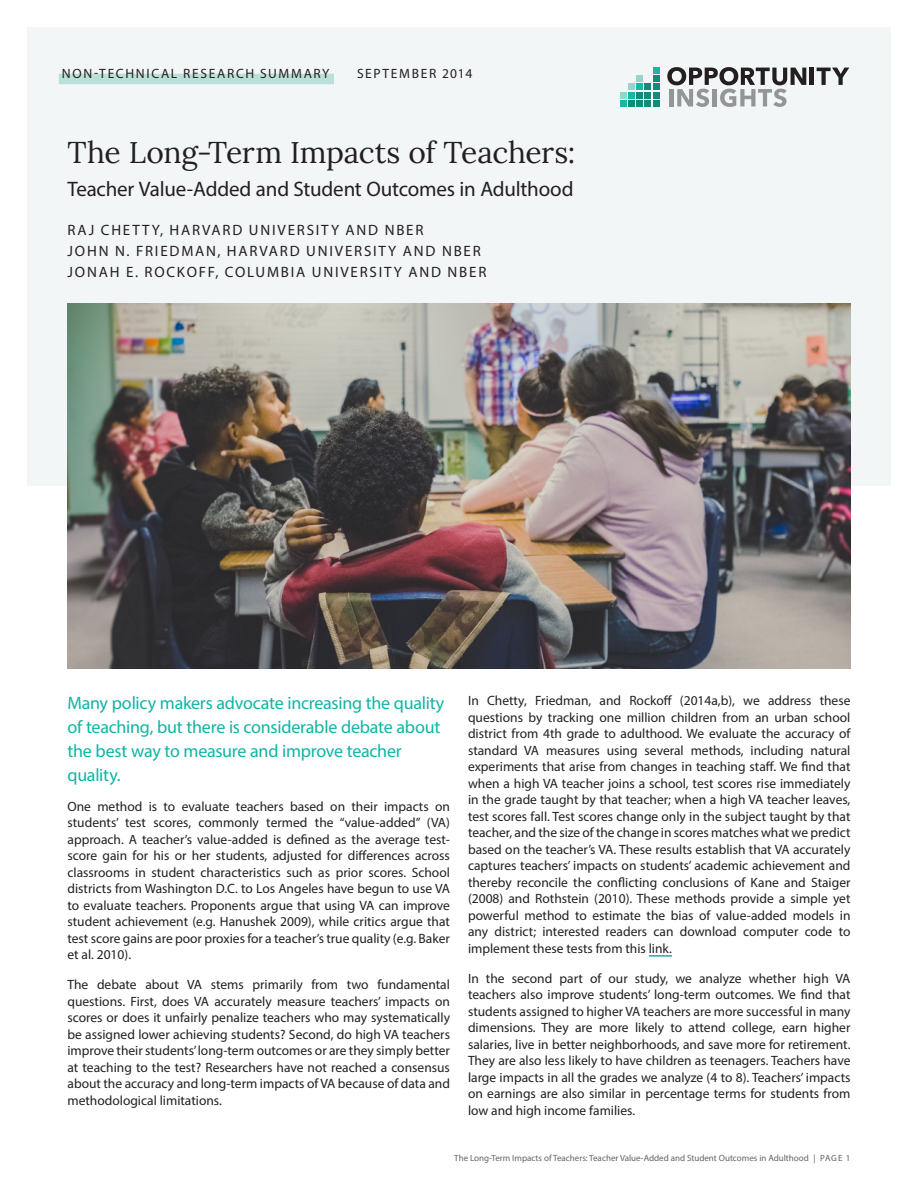
<style>
.page{position:relative;width:918px;height:1188px;background:#fff}
.page>*{position:absolute;margin:0;border:0;box-sizing:border-box;transform-origin:0 0}
.t1{font:30px "Lora";letter-spacing:-.015em;color:#231f20}
.Subtitle{font:21px "Myriad Pro";letter-spacing:-.01em;color:#231f20}
.Intro{font:18px/24px "Myriad Pro";letter-spacing:-.015em;color:#11b4a3}
.Author_Name_s{font:15px/21px "Myriad Pro";letter-spacing:.12em;color:#231f20}
.Body{font:13.5px/16.5px "Myriad Pro";color:#231f20;text-align:justify}
.Body-2{font:13.5px "Myriad Pro";letter-spacing:.125em;color:#231f20}
.Body-3{font:13.5px "Myriad Pro";letter-spacing:.115em;color:#231f20}
.Footer_Document_Titl{font:9px "Myriad Pro";color:#636366}
</style>
<div class="page">
<div style="left:27px;top:27px;width:864px;height:459px;background:#f3f6f7"></div>
<div style="left:620px;top:92px;width:7px;height:6px;background:#97d5cc"></div>
<div style="left:628px;top:84px;width:7px;height:6px;background:#97d5cc"></div>
<div style="left:628px;top:100px;width:7px;height:6px;background:#128a7c"></div>
<div style="left:620px;top:100px;width:7px;height:6px;background:#18b7a3"></div>
<div style="left:628px;top:92px;width:7px;height:6px;background:#18b7a3"></div>
<svg style="left:637px;top:68px;width:22px;height:38px"></svg>
<hr style="left:810px;top:68px;width:4px;height:17px;background:#231f20">
<svg style="left:817px;top:68px;width:32px;height:17px"></svg>
<svg style="left:667px;top:67px;width:139px;height:40px"></svg>
<img style="left:68px;top:304px;width:782px;height:364px">
<div style="left:59px;top:74px;width:275px;height:10px;background:#bae0da"></div>
<hr style="left:649px;top:955px;width:23px;height:2px;background:#11b4a3">
<p class="Body-2" style="left:62px;top:65px;width:269px">NON-TECHNICAL RESEARCH SUMMARY</p>
<p class="Body-3" style="left:357px;top:65px;width:117px">SEPTEMBER 2014</p>
<p class="t1" style="left:68px;top:129px;width:509px">The Long-Term Impacts of Teachers:</p>
<p class="Subtitle" style="left:68px;top:176px;width:508px">Teacher Value-Added and Student Outcomes in Adulthood</p>
<p class="Author_Name_s" style="left:68px;top:219px;width:420px">RAJ CHETTY, HARVARD UNIVERSITY AND NBER<br>JOHN N. FRIEDMAN, HARVARD UNIVERSITY AND NBER<br>JONAH E. ROCKOFF, COLUMBIA UNIVERSITY AND NBER</p>
<p class="Intro" style="left:68px;top:690px;width:378px">Many policy makers advocate increasing the quality of teaching, but there is considerable debate about the best way to measure and improve teacher quality.</p>
<p class="Body" style="left:68px;top:798px;width:384px">One method is to evaluate teachers based on their impacts on students’ test scores, commonly termed the “value-added” (VA) approach. A teacher’s value-added is defined as the average test&shy;score gain for his or her students, adjusted for differences across classrooms in student characteristics such as prior scores. School districts from Washington D.C. to Los Angeles have begun to use VA to evaluate teachers. Proponents argue that using VA can improve student achievement (e.g. Hanushek 2009), while critics argue that test score gains are poor proxies for a teacher’s true quality (e.g. Baker et al. 2010).</p>
<p class="Body" style="left:68px;top:976px;width:384px">The debate about VA stems primarily from two fundamental questions. First, does VA accurately measure teachers’ impacts on scores or does it unfairly penalize teachers who may systematically be assigned lower achieving students? Second, do high VA teachers improve their students’ long-term outcomes or are they simply better at teaching to the test? Researchers have not reached a consensus about the accuracy and long-term impacts of VA because of data and methodological limitations.</p>
<p class="Body" style="left:468px;top:692px;width:384px">In Chetty, Friedman, and Rockoff (2014a,b), we address these questions by tracking one million children from an urban school district from 4th grade to adulthood. We evaluate the accuracy of standard VA measures using several methods, including natural experiments that arise from changes in teaching staff. We find that when a high VA teacher joins a school, test scores rise immediately in the grade taught by that teacher; when a high VA teacher leaves, test scores fall. Test scores change only in the subject taught by that teacher, and the size of the change in scores matches what we predict based on the teacher’s VA. These results establish that VA accurately captures teachers’ impacts on students’ academic achievement and thereby reconcile the conflicting conclusions of Kane and Staiger (2008) and Rothstein (2010). These methods provide a simple yet powerful method to estimate the bias of value-added models in any district; interested readers can download computer code to implement these tests from this link.</p>
<p class="Body" style="left:468px;top:970px;width:384px">In the second part of our study, we analyze whether high VA teachers also improve students’ long-term outcomes. We find that students assigned to higher VA teachers are more successful in many dimensions. They are more likely to attend college, earn higher salaries, live in better neighborhoods, and save more for retirement.<br>They are also less likely to have children as teenagers. Teachers have large impacts in all the grades we analyze (4 to 8). Teachers’ impacts on earnings are also similar in percentage terms for students from low and high income families.</p>
<p class="Footer_Document_Titl" style="left:454px;top:1152px;width:398px">The Long-Term Impacts of Teachers: Teacher Value-Added and Student Outcomes in Adulthood | PAGE 1</p>
</div>
